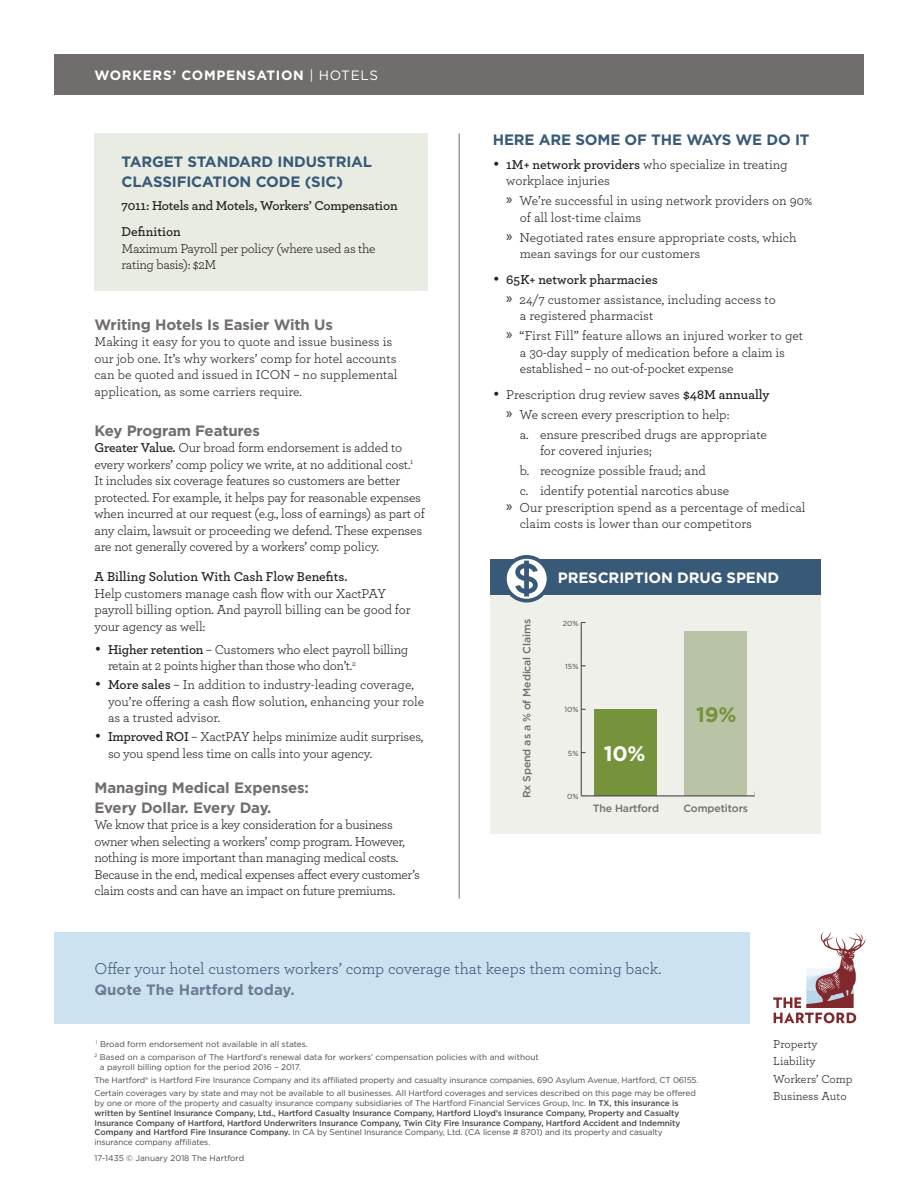
<style>
.page{position:relative;width:918px;height:1188px;background:#fff}
.page>*{position:absolute;margin:0;border:0;box-sizing:border-box;transform-origin:0 0}
.Subhead{font:700 21px "Gotham";color:#fff}
.Subhead-2{font:700 21px "Gotham";color:#76933c}
.CTA{font:16.5px "Archer";color:#385978}
.Sub2{font:700 15px/19.5px "Gotham";letter-spacing:-.01em;color:#716d6c}
.Subhead-3{font:700 15px/19.5px "Gotham";letter-spacing:-.01em;color:#385978}
.CTA-2{font:700 15px "Gotham";color:#6e7b94}
.Subhead-4{font:700 15px "Gotham";letter-spacing:-.01em;color:#fff}
.Body{font:13.5px/16.5px "Archer";letter-spacing:-.01em;color:#231f20}
.Sub-subhead{font:600 13.5px "Archer";letter-spacing:-.015em;color:#231f20}
.t1{font:700 13.5px "Gotham";letter-spacing:.05em;color:#fff}
.t2{font:12.15px "Archer";color:#231f20}
.Body-2{font:500 10.5px "Gotham";letter-spacing:-.01em;color:#6c6d70}
.Disclaimer_7_9{font:8.25px/9.8px "Gotham";letter-spacing:-.01em;color:#474847}
.Copyright__6_9{font:8.25px "Gotham";color:#474847}
.t3{font:7.35px "Gotham";color:#474847}
.s1{font-weight:400}
.s2{font-weight:600}
.s3{font-family:"Gotham";font-size:15px}
.s4{font-family:"Myriad Pro";font-size:15px}
.s5{font-family:"Gotham";font-weight:400;font-size:15px}
.s6{font-weight:500}
</style>
<div class="page">
<div style="left:54px;top:54px;width:810px;height:40px;background:#716d6c"></div>
<hr style="left:459px;top:134px;width:1px;height:765px;background:#716d6c">
<div style="left:490px;top:560px;width:331px;height:274px;background:#eff0e9"></div>
<div style="left:685px;top:631px;width:62px;height:165px;background:#b9c4a6"></div>
<div style="left:594px;top:709px;width:62px;height:87px;background:#76933c"></div>
<hr style="left:581px;top:796px;width:174px;height:1px;background:#474847">
<hr style="left:581px;top:623px;width:1px;height:173px;background:#474847">
<div style="left:490px;top:560px;width:331px;height:35px;background:#385978"></div>
<svg style="left:505px;top:557px;width:43px;height:42px"></svg>
<div style="left:503px;top:555px;width:47px;height:48px;border:4px solid #385978;border-radius:50%"></div>
<div style="left:94px;top:134px;width:334px;height:157px;background:#e9ece2"></div>
<svg style="left:773px;top:932px;width:92px;height:91px"></svg>
<div style="left:54px;top:932px;width:695px;height:92px;background:#cde2f1"></div>
<p class="t1" style="left:94px;top:66px;width:285px">WORKERS’ COMPENSATION <span class="s1">| HOTELS</span></p>
<p class="Subhead-3" style="left:122px;top:152px;width:252px">TARGET STANDARD INDUSTRIAL<br>CLASSIFICATION CODE (SIC)</p>
<p class="Sub-subhead" style="left:122px;top:195px;width:278px">7011: Hotels and Motels, Workers’ Compensation</p>
<p class="Sub-subhead" style="left:122px;top:222px;width:61px">Definition</p>
<p class="Body" style="left:122px;top:239px;width:256px">Maximum Payroll per policy (where used as the rating basis): $2M</p>
<p class="Sub2" style="left:94px;top:315px;width:240px">Writing Hotels Is Easier With Us</p>
<p class="Body" style="left:94px;top:333px;width:305px">Making it easy for you to quote and issue business is our job one. It’s why workers’ comp for hotel accounts can be quoted and issued in ICON – no supplemental application, as some carriers require.</p>
<p class="Sub2" style="left:94px;top:421px;width:167px">Key Program Features</p>
<p class="Body" style="left:94px;top:439px;width:332px"><span class="s2">Greater Value.</span> Our broad form endorsement is added to every workers’ comp policy we write, at no additional cost.<sup>1<br></sup>It includes six coverage features so customers are better protected. For example, it helps pay for reasonable expenses when incurred at our request (e.g., loss of earnings) as part of any claim, lawsuit or proceeding we defend. These expenses are not generally covered by a workers’ comp policy.</p>
<p class="Body" style="left:94px;top:568px;width:317px"><span class="s2">A Billing Solution With Cash Flow Benefits.<br></span>Help customers manage cash flow with our XactPAY payroll billing option. And payroll billing can be good for your agency as well:</p>
<p class="Body" style="left:108px;top:641px;width:302px;text-indent:-14px"><span class="s3">•</span> <span class="s2">Higher retention</span> – Customers who elect payroll billing retain at 2 points higher than those who don’t.<sup>2</sup></p>
<p class="Body" style="left:108px;top:676px;width:318px;text-indent:-14px"><span class="s3">•</span> <span class="s2">More sales</span> – In addition to industry-leading coverage, you’re offering a cash flow solution, enhancing your role as a trusted advisor.</p>
<p class="Body" style="left:108px;top:728px;width:317px;text-indent:-14px"><span class="s3">•</span> <span class="s2">Improved ROI</span> – XactPAY helps minimize audit surprises, so you spend less time on calls into your agency.</p>
<p class="Sub2" style="left:94px;top:778px;width:216px">Managing Medical Expenses:<br>Every Dollar. Every Day.</p>
<p class="Body" style="left:94px;top:816px;width:327px">We know that price is a key consideration for a business owner when selecting a workers’ comp program. However, nothing is more important than managing medical costs.<br>Because in the end, medical expenses affect every customer’s claim costs and can have an impact on future premiums.</p>
<p class="Subhead-3" style="left:493px;top:130px;width:318px">HERE ARE SOME OF THE WAYS WE DO IT</p>
<p class="Body" style="left:506px;top:155px;width:283px;text-indent:-14px"><span class="s3">•</span> <span class="s2">1M+ network providers</span> who specialize in treating workplace injuries</p>
<p class="Body" style="left:520px;top:192px;width:294px;text-indent:-14px"><span class="s4">»</span> We’re successful in using network providers on 90% of all lost-time claims</p>
<p class="Body" style="left:520px;top:228px;width:278px;text-indent:-14px"><span class="s4">»</span> Negotiated rates ensure appropriate costs, which mean savings for our customers</p>
<p class="Sub-subhead" style="left:493px;top:269px;width:166px"><span class="s5">•</span> 65K+ network pharmacies</p>
<p class="Body" style="left:520px;top:290px;width:258px;text-indent:-14px"><span class="s4">»</span> 24/7 customer assistance, including access to a registered pharmacist</p>
<p class="Body" style="left:520px;top:327px;width:285px;text-indent:-14px"><span class="s4">»</span> “First Fill” feature allows an injured worker to get a 30-day supply of medication before a claim is established – no out-of-pocket expense</p>
<p class="Body" style="left:493px;top:385px;width:278px"><span class="s3">•</span> Prescription drug review saves <span class="s2">$48M annually</span></p>
<p class="Body" style="left:506px;top:405px;width:225px"><span class="s4">»</span> We screen every prescription to help:</p>
<p class="Body" style="left:540px;top:425px;width:229px;text-indent:-20px">a. ensure prescribed drugs are appropriate for covered injuries;</p>
<p class="Body" style="left:520px;top:462px;width:188px">b. recognize possible fraud; and</p>
<p class="Body" style="left:520px;top:482px;width:211px">c. identify potential narcotics abuse</p>
<p class="Body" style="left:520px;top:498px;width:287px;text-indent:-14px"><span class="s4">»</span> Our prescription spend as a percentage of medical claim costs is lower than our competitors</p>
<p class="Body-2" style="left:520px;top:798px;width:181px;rotate:-90deg">Rx Spend as a % of Medical Claims</p>
<p class="Subhead-4" style="left:558px;top:568px;width:223px">PRESCRIPTION DRUG SPEND</p>
<p class="t3" style="left:563px;top:618px;width:17px">20%</p>
<p class="t3" style="left:565px;top:662px;width:15px">15%</p>
<p class="t3" style="left:565px;top:705px;width:15px">10%</p>
<p class="t3" style="left:568px;top:748px;width:12px">5%</p>
<p class="t3" style="left:567px;top:792px;width:13px">0%</p>
<p class="Subhead" style="left:604px;top:740px;width:43px">10%</p>
<p class="Subhead-2" style="left:696px;top:701px;width:42px">19%</p>
<p class="Body-2" style="left:593px;top:801px;width:68px">The Hartford</p>
<p class="Body-2" style="left:683px;top:801px;width:66px">Competitors</p>
<p class="CTA" style="left:94px;top:957px;width:568px">Offer your hotel customers workers’ comp coverage that keeps them coming back.</p>
<p class="CTA-2" style="left:94px;top:980px;width:202px">Quote The Hartford today.</p>
<p class="Disclaimer_7_9" style="left:96px;top:1039px;width:214px"><sup>1</sup> Broad form endorsement not available in all states.</p>
<p class="Disclaimer_7_9" style="left:100px;top:1052px;width:441px;text-indent:-5px"><sup>2</sup> Based on a comparison of The Hartford’s renewal data for workers’ compensation policies with and without a payroll billing option for the period 2016 – 2017.</p>
<p class="Disclaimer_7_9" style="left:94px;top:1075px;width:606px">The Hartford® is Hartford Fire Insurance Company and its affiliated property and casualty insurance companies, 690 Asylum Avenue, Hartford, CT 06155.</p>
<p class="Disclaimer_7_9" style="left:94px;top:1088px;width:603px">Certain coverages vary by state and may not be available to all businesses. All Hartford coverages and services described on this page may be offered by one or more of the property and casualty insurance company subsidiaries of The Hartford Financial Services Group, Inc. <span class="s6">In TX, this insurance is written by Sentinel Insurance Company, Ltd., Hartford Casualty Insurance Company, Hartford Lloyd’s Insurance Company, Property and Casualty Insurance Company of Hartford, Hartford Underwriters Insurance Company, Twin City Fire Insurance Company, Hartford Accident and Indemnity Company and Hartford Fire Insurance Company.</span> In CA by Sentinel Insurance Company, Ltd. (CA license # 8701) and its property and casualty insurance company affiliates.</p>
<p class="Copyright__6_9" style="left:94px;top:1152px;width:151px">17-1435 © January 2018 The Hartford</p>
<p class="t2" style="left:773px;top:1035px;width:46px">Property</p>
<p class="t2" style="left:773px;top:1053px;width:44px">Liability</p>
<p class="t2" style="left:773px;top:1070px;width:81px">Workers’ Comp</p>
<p class="t2" style="left:773px;top:1088px;width:75px">Business Auto</p>
</div>
